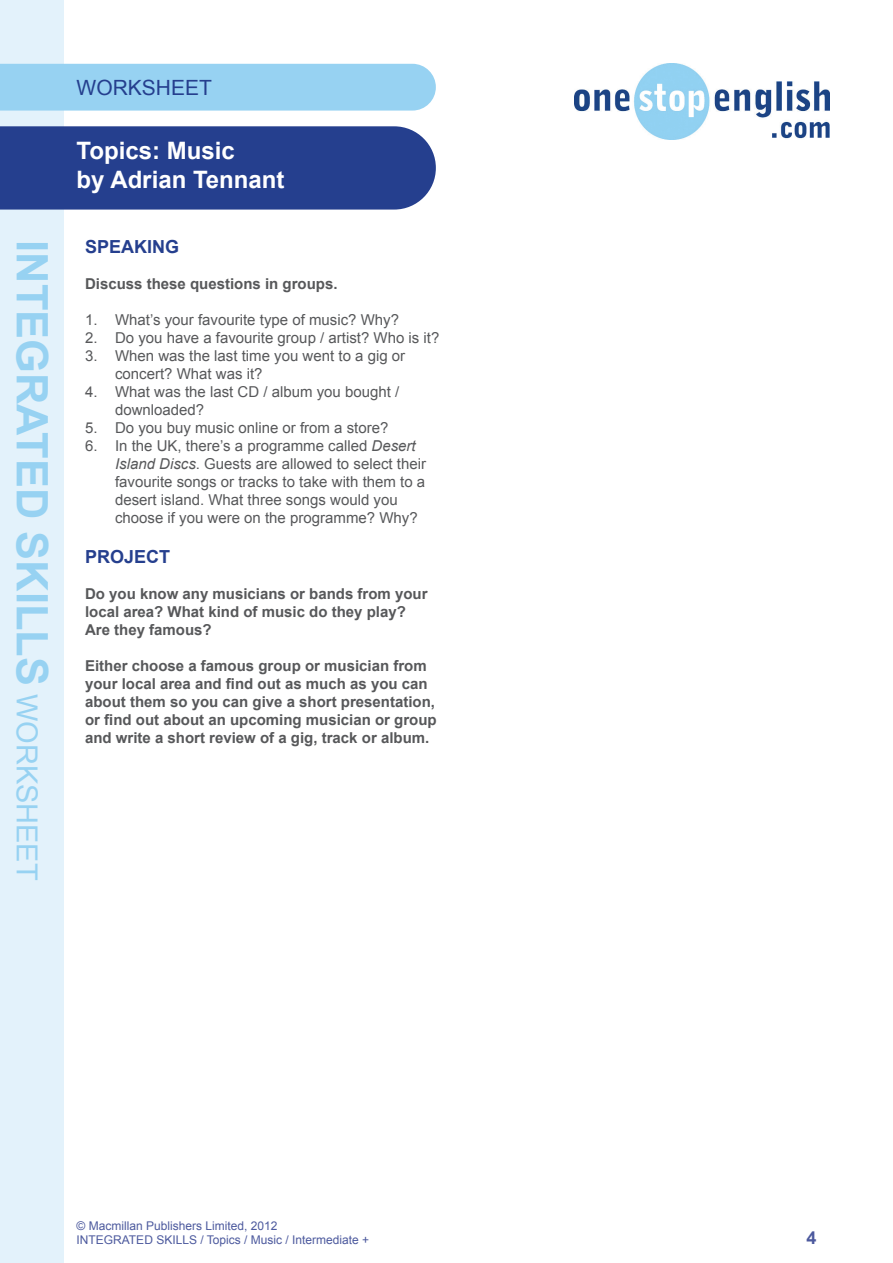
<style>
.page{position:relative;width:893px;height:1263px;background:#fff}
.page>*{position:absolute;margin:0;border:0;box-sizing:border-box;transform-origin:0 0}
.t1{font:700 43.35px "Arial";color:#97d2f2}
.t2{font:700 24px/28.8px "Arial";color:#fff}
.t3{font:21px "Arial";color:#253f8e}
.Body_Arial{font:700 18px "Arial";color:#253f8e}
.t4{font:700 18px "Arial";color:#4d5a9e}
.Body_Arial-2{font:15px/18px "Arial";color:#57585a}
.Body_Arial-3{font:700 15px/18px "Arial";color:#57585a}
.t5{font:12px/14.4px "Arial";color:#4d5a9e}
.s1{font-weight:400;font-size:28.95px}
.s2{font-style:italic}
</style>
<div class="page">
<div style="left:0;top:0;width:64px;height:1263px;background:#e3f2fb"></div>
<img style="left:575px;top:64px;width:254px;height:75px">
<div style="left:0;top:126px;width:436px;height:84px;background:#253f8e"></div>
<div style="left:0;top:64px;width:436px;height:47px;background:#97d2f2"></div>
<h3 class="t3" style="left:77px;top:74px;width:137px">WORKSHEET</h3>
<h2 class="t2" style="left:77px;top:137px;width:210px">Topics: Music<br>by Adrian Tennant</h2>
<h1 class="t1" style="left:61px;top:240px;width:642px;rotate:90deg">INTEGRATED SKILLS <span class="s1">WORKSHEET</span></h1>
<p class="Body_Arial" style="left:85px;top:235px;width:96px">SPEAKING</p>
<p class="Body_Arial-3" style="left:85px;top:276px;width:254px">Discuss these questions in groups.</p>
<p class="Body_Arial-2" style="left:85px;top:311px;width:315px">1. What’s your favourite type of music? Why?</p>
<p class="Body_Arial-2" style="left:85px;top:329px;width:356px">2. Do you have a favourite group / artist? Who is it?</p>
<p class="Body_Arial-2" style="left:115px;top:347px;width:292px;text-indent:-30px">3. When was the last time you went to a gig or concert? What was it?</p>
<p class="Body_Arial-2" style="left:115px;top:383px;width:286px;text-indent:-30px">4. What was the last CD / album you bought / downloaded?</p>
<p class="Body_Arial-2" style="left:85px;top:419px;width:305px">5. Do you buy music online or from a store?</p>
<p class="Body_Arial-2" style="left:115px;top:437px;width:312px;text-indent:-30px">6. In the UK, there’s a programme called <span class="s2">Desert Island Discs</span>. Guests are allowed to select their favourite songs or tracks to take with them to a desert island. What three songs would you choose if you were on the programme? Why?</p>
<p class="Body_Arial" style="left:85px;top:545px;width:87px">PROJECT</p>
<p class="Body_Arial-3" style="left:85px;top:585px;width:344px">Do you know any musicians or bands from your local area? What kind of music do they play?<br>Are they famous?</p>
<p class="Body_Arial-3" style="left:85px;top:657px;width:353px">Either choose a famous group or musician from your local area and find out as much as you can about them so you can give a short presentation, or find out about an upcoming musician or group and write a short review of a gig, track or album.</p>
<p class="t5" style="left:77px;top:1218px;width:294px">© Macmillan Publishers Limited, 2012<br>INTEGRATED SKILLS / Topics / Music / Intermediate +</p>
<p class="t4" style="left:806px;top:1226px;width:12px">4</p>
</div>
